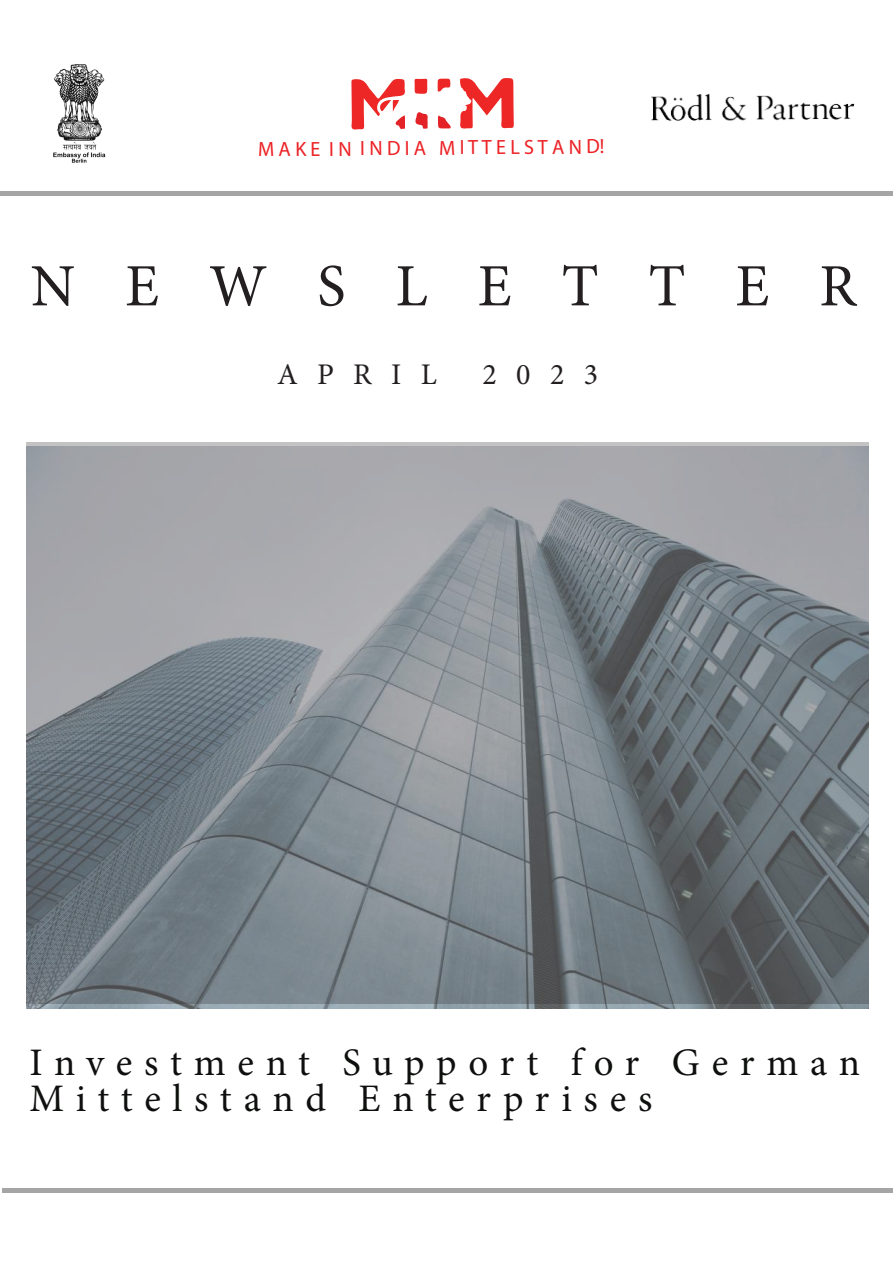
<style>
.page{position:relative;width:893px;height:1263px;background:#fff}
.page>*{position:absolute;margin:0;border:0;box-sizing:border-box;transform-origin:0 0}
.t1{font:60px "Minion Pro";color:#231f20}
.t2{font:39px/36px "Minion Pro";letter-spacing:.295em;color:#0e100e}
.t3{font:30px "Minion Pro";letter-spacing:.645em;color:#231f20}
.t4{font:20.55px "Myriad Pro";color:#ec2226}
</style>
<div class="page">
<svg style="left:460px;top:78px;width:54px;height:51px"></svg>
<svg style="left:414px;top:79px;width:13px;height:15px"></svg>
<svg style="left:415px;top:112px;width:13px;height:17px"></svg>
<svg style="left:437px;top:79px;width:13px;height:13px"></svg>
<svg style="left:437px;top:115px;width:14px;height:14px"></svg>
<svg style="left:351px;top:79px;width:54px;height:51px"></svg>
<img style="left:651px;top:94px;width:204px;height:27px">
<img style="left:53px;top:64px;width:53px;height:99px">
<svg style="left:26px;top:442px;width:843px;height:562px;background:#82898f"></svg>
<hr style="left:0;top:191px;width:893px;height:4px;background:#a4a5a4">
<hr style="left:2px;top:1189px;width:891px;height:4px;background:#a4a5a4">
<p class="t4" style="left:258px;top:135px;width:348px">M A K E I N I N D I A M I T T E L S T A N D!</p>
<h1 class="t1" style="left:31px;top:246px;width:827px">N E W S L E T T E R</h1>
<p class="t3" style="left:277px;top:354px;width:161px">APRIL</p>
<p class="t3" style="left:482px;top:354px;width:117px">2023</p>
<p class="t2" style="left:30px;top:1044px;width:832px">Investment Support for German<br>Mittelstand Enterprises</p>
</div>
